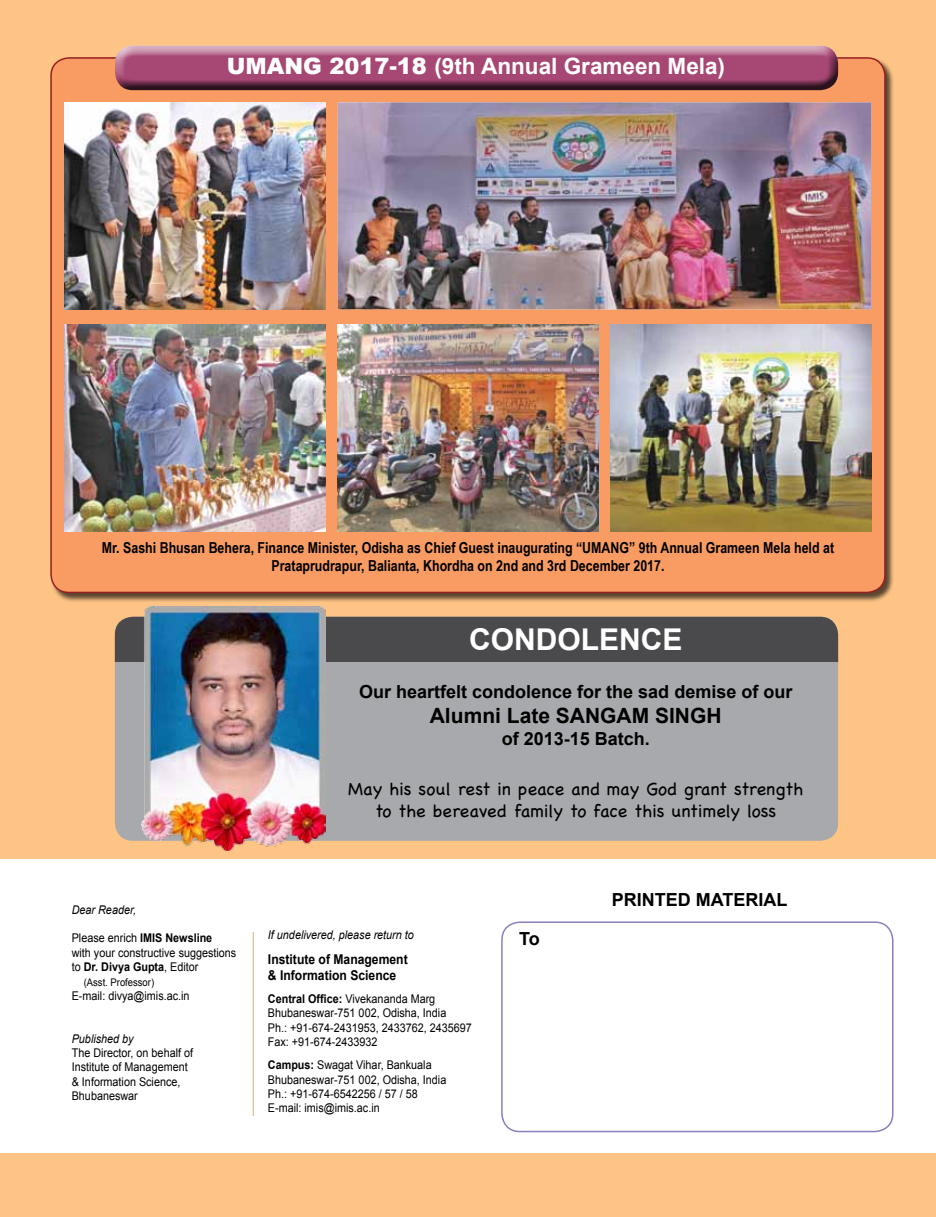
<style>
.page{position:relative;width:936px;height:1217px;background:#fff}
.page>*{position:absolute;margin:0;border:0;box-sizing:border-box;transform-origin:0 0}
.t1{font:700 30px "Arial";color:#fff}
.t2{font:700 22.5px "Arial";color:#fff}
.t3{font:700 21px "Arial";color:#000}
.t4{font:18px/21.6px "Chalkboard";color:#000;text-align:center}
.t5{font:700 18px "Arial";color:#000}
.t6{font:700 15.15px/18.1px "Arial Narrow";color:#000;text-align:center}
.t7{font:700 13.5px/16.2px "Arial";color:#000;scale:.9 1}
.t8{font:12px/14.4px "Arial";color:#000;scale:.9 1}
.t9{font:italic 12px "Arial";color:#000;scale:.9 1}
.t10{font:10.5px "Arial";color:#000;scale:.9 1}
.s1{font-weight:900}
.s2{font-weight:700}
</style>
<div class="page">
<div style="left:0;top:0;width:935px;height:1216px;background:#fdc485"></div>
<div style="left:50px;top:57px;width:844px;height:545px;background:#000;opacity:.65"></div>
<div style="left:51px;top:58px;width:833px;height:534px;background:#f89c63;border-radius:18px"></div>
<div style="left:0;top:859px;width:935px;height:293px;background:#fff"></div>
<div style="left:501px;top:921px;width:392px;height:210px;border:2px solid #8781bd;border-radius:18px"></div>
<hr style="left:253px;top:931px;width:1px;height:184px;background:#faa74a">
<div style="left:113px;top:45px;width:726px;height:35px;background:#d6a9be"></div>
<div style="left:113px;top:49px;width:726px;height:43px;background:#000;opacity:.75"></div>
<img style="left:65px;top:102px;width:260px;height:207px">
<img style="left:338px;top:102px;width:532px;height:207px">
<img style="left:65px;top:324px;width:260px;height:207px">
<img style="left:337px;top:324px;width:261px;height:207px">
<img style="left:610px;top:324px;width:260px;height:207px">
<div style="left:115px;top:616px;width:723px;height:224px;background:#a7a9ac;border-radius:18px"></div>
<div style="left:115px;top:616px;width:723px;height:45px;background:#4a4a4d"></div>
<img style="left:142px;top:607px;width:183px;height:243px">
<h2 class="t2" style="left:227px;top:51px;width:499px"><span class="s1">UMANG 2017-18</span> (9th Annual Grameen Mela)</h2>
<p class="t6" style="left:102px;top:537px;width:733px">Mr. Sashi Bhusan Behera, Finance Minister, Odisha as Chief Guest inaugurating “UMANG” 9th Annual Grameen Mela held at<br>Prataprudrapur, Balianta, Khordha on 2nd and 3rd December 2017.</p>
<p class="t9" style="left:72px;top:901px;width:73px">Dear Reader,</p>
<p class="t8" style="left:72px;top:930px;width:184px">Please enrich <span class="s2">IMIS Newsline<br></span>with your constructive suggestions to <span class="s2">Dr. Divya Gupta</span>, Editor</p>
<p class="t10" style="left:84px;top:974px;width:80px">(Asst. Professor)</p>
<p class="t8" style="left:72px;top:988px;width:132px">E-mail: divya@imis.ac.in</p>
<p class="t9" style="left:72px;top:1030px;width:70px">Published by</p>
<p class="t8" style="left:72px;top:1045px;width:136px">The Director, on behalf of<br>Institute of Management &amp; Information Science,<br>Bhubaneswar</p>
<h1 class="t1" style="left:469px;top:619px;width:215px">CONDOLENCE</h1>
<h3 class="t5" style="left:359px;top:679px;width:435px">Our heartfelt condolence for the sad demise of our</h3>
<h3 class="t3" style="left:430px;top:701px;width:293px">Alumni Late SANGAM SINGH</h3>
<h3 class="t5" style="left:501px;top:726px;width:150px">of 2013-15 Batch.</h3>
<h3 class="t4" style="left:348px;top:778px;width:456px">May his soul rest in peace and may God grant strength to the bereaved family to face this untimely loss</h3>
<p class="t9" style="left:268px;top:926px;width:164px">If undelivered, please return to</p>
<p class="t7" style="left:268px;top:951px;width:157px">Institute of Management &amp; Information Science</p>
<p class="t8" style="left:268px;top:991px;width:228px"><span class="s2">Central Office:</span> Vivekananda Marg Bhubaneswar-751 002, Odisha, India<br>Ph.: +91-674-2431953, 2433762, 2435697<br>Fax: +91-674-2433932</p>
<p class="t8" style="left:268px;top:1057px;width:200px"><span class="s2">Campus:</span> Swagat Vihar, Bankuala<br>Bhubaneswar-751 002, Odisha, India<br>Ph.: +91-674-6542256 / 57 / 58<br>E-mail: imis@imis.ac.in</p>
<h3 class="t5" style="left:519px;top:926px;width:22px">To</h3>
<h3 class="t5" style="left:611px;top:887px;width:177px">PRINTED MATERIAL</h3>
</div>
